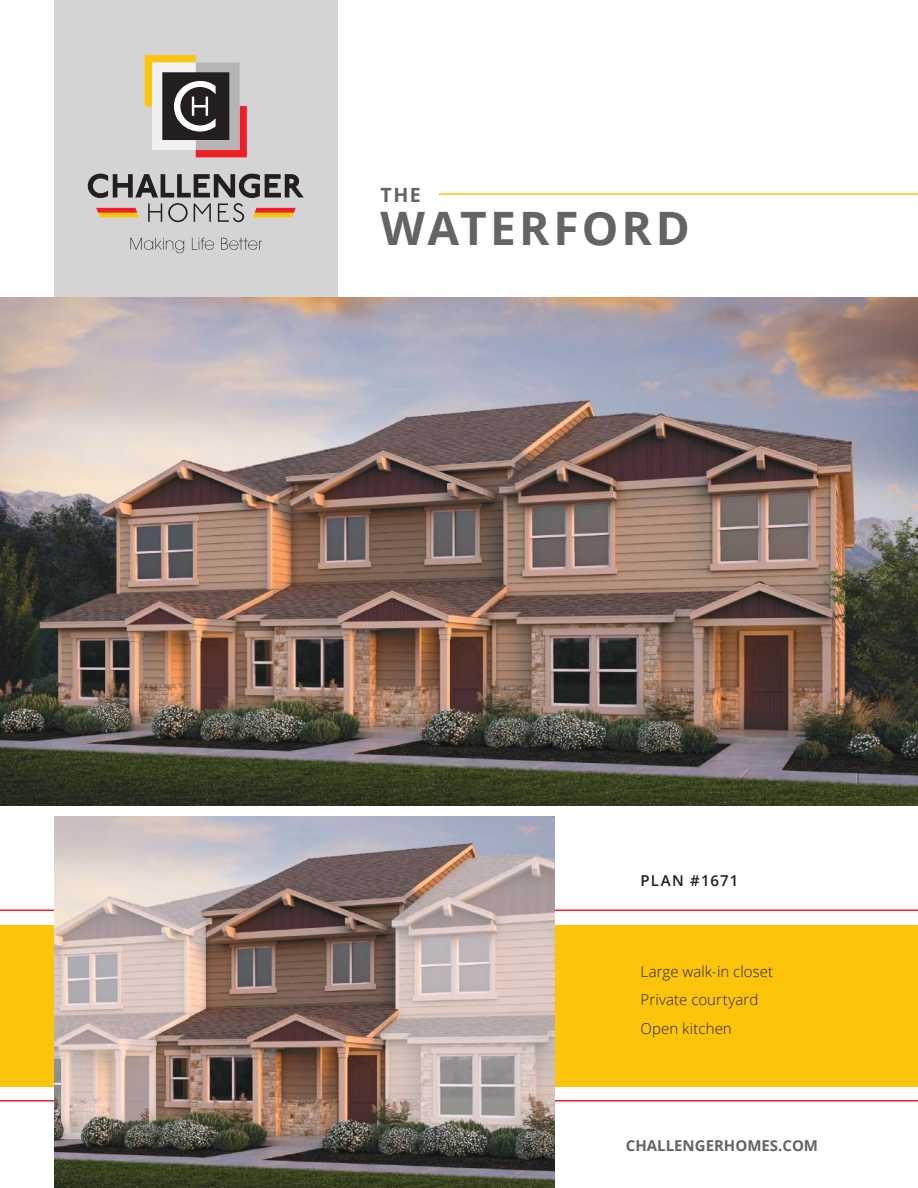
<style>
.page{position:relative;width:918px;height:1188px;background:#fff}
.page>*{position:absolute;margin:0;border:0;box-sizing:border-box;transform-origin:0 0}
.t1{font:700 46.05px "Open Sans";letter-spacing:.07em;color:#656365}
.t2{font:700 19.65px "Open Sans";color:#656365}
.t3{font:300 15px/28.5px "Open Sans";letter-spacing:.005em;color:#241f1f}
.t4{font:700 15px "Open Sans";color:#656365}
.t5{font:600 15px "Open Sans";letter-spacing:.075em;color:#241f1f}
</style>
<div class="page">
<hr style="left:0;top:910px;width:918px;height:1px;background:#ef1e27">
<div style="left:0;top:925px;width:918px;height:162px;background:#fcc50c"></div>
<hr style="left:0;top:1100px;width:918px;height:2px;background:#ef1e27">
<div style="left:54px;top:0;width:284px;height:741px;background:#d5d4d5"></div>
<img style="left:0;top:297px;width:918px;height:509px">
<svg style="left:88px;top:174px;width:216px;height:48px"></svg>
<svg style="left:145px;top:55px;width:102px;height:102px;background:#9c897d"></svg>
<svg style="left:130px;top:238px;width:54px;height:15px"></svg>
<svg style="left:192px;top:238px;width:22px;height:12px"></svg>
<svg style="left:221px;top:238px;width:41px;height:12px"></svg>
<img style="left:54px;top:817px;width:501px;height:371px">
<hr style="left:439px;top:193px;width:479px;height:2px;background:#fcc50c">
<h2 class="t2" style="left:381px;top:181px;width:42px">THE</h2>
<h1 class="t1" style="left:381px;top:196px;width:311px">WATERFORD</h1>
<p class="t5" style="left:641px;top:871px;width:99px">PLAN #1671</p>
<p class="t3" style="left:641px;top:956px;width:134px">Large walk-in closet<br>Private courtyard<br>Open kitchen</p>
<p class="t4" style="left:626px;top:1134px;width:194px">CHALLENGERHOMES.COM</p>
</div>
